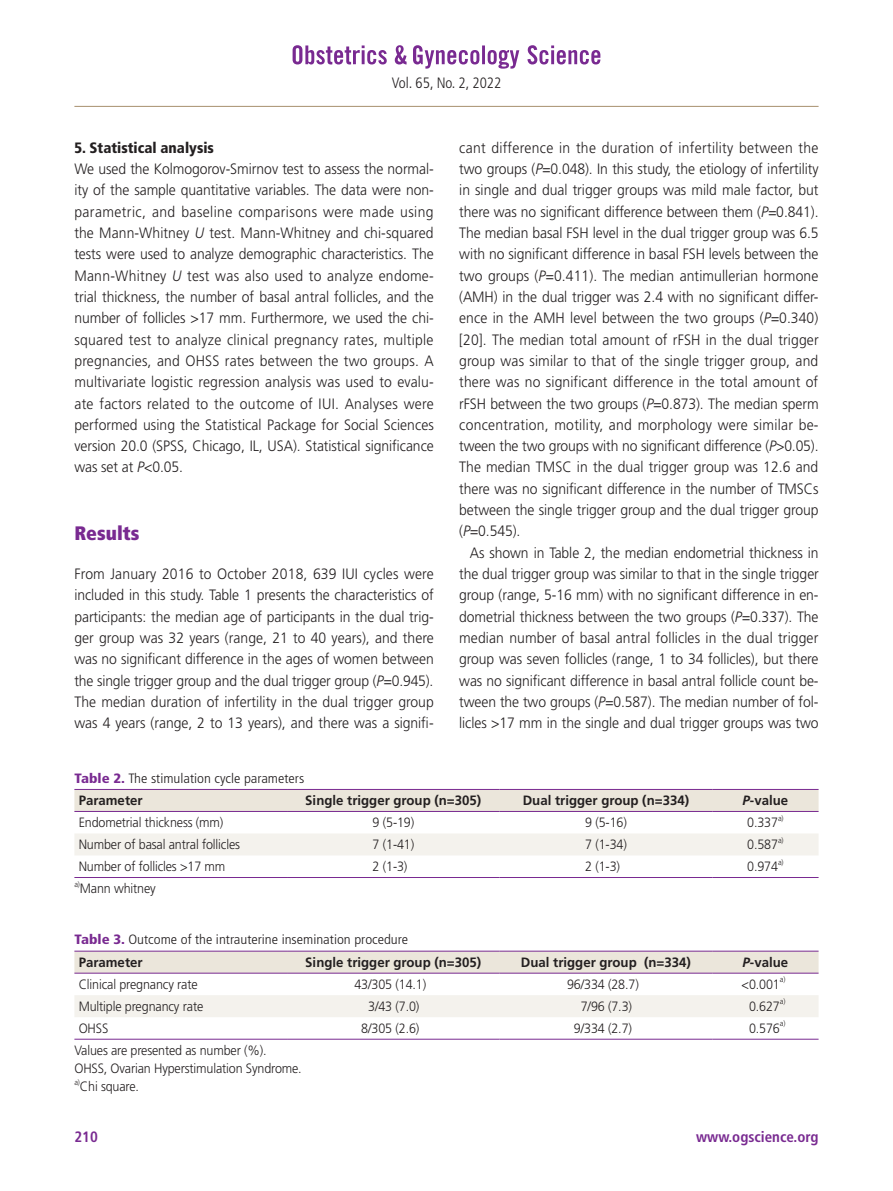
<style>
.page{position:relative;width:893px;height:1191px;background:#fff}
.page>*{position:absolute;margin:0;border:0;box-sizing:border-box;transform-origin:0 0}
.t1{font:900 condensed 19.5px "Frutiger LT Std";color:#792a91}
.t2{font:300 15px/21.3px "Frutiger LT Std";letter-spacing:-.005em;color:#231f20;text-align:justify;scale:.93 1}
.t3{font:900 condensed 15px "Frutiger LT Std";color:#231f20}
.t4{font:700 condensed 15px "Frutiger LT Std";color:#792a91}
.t5{font:300 condensed 15px "Frutiger LT Std";color:#231f20}
.t6{font:300 13.5px/18px "Frutiger LT Std";letter-spacing:-.01em;color:#231f20;scale:.93 1}
.t7{font:700 13.5px "Frutiger LT Std";color:#231f20}
.t8{font:300 condensed 13.5px/22.4px "Frutiger LT Std";color:#231f20;scale:1.1 1}
.t9{font:300 7.8px "Frutiger LT Std";color:#231f20;scale:.93 1}
.s1{font-style:italic}
.s2{font-weight:900;color:#792a91}
.s3{font-weight:700;font-stretch:normal}
</style>
<div class="page">
<hr style="left:74px;top:106px;width:745px;height:1px;background:#ad9676">
<svg style="left:527px;top:45px;width:73px;height:19px"></svg>
<svg style="left:413px;top:45px;width:106px;height:24px"></svg>
<svg style="left:293px;top:45px;width:114px;height:19px"></svg>
<div style="left:74px;top:951px;width:745px;height:21px;background:#ebe6db"></div>
<div style="left:74px;top:995px;width:745px;height:22px;background:#f4f2ed"></div>
<hr style="left:74px;top:950px;width:213px;height:1px;background:#792a91">
<hr style="left:287px;top:950px;width:213px;height:1px;background:#792a91">
<hr style="left:500px;top:950px;width:212px;height:1px;background:#792a91">
<hr style="left:712px;top:950px;width:107px;height:1px;background:#792a91">
<hr style="left:74px;top:972px;width:213px;height:1px;background:#792a91">
<hr style="left:287px;top:972px;width:213px;height:1px;background:#792a91">
<hr style="left:500px;top:972px;width:212px;height:1px;background:#792a91">
<hr style="left:712px;top:972px;width:107px;height:1px;background:#792a91">
<hr style="left:74px;top:1039px;width:213px;height:1px;background:#792a91">
<hr style="left:287px;top:1039px;width:213px;height:1px;background:#792a91">
<hr style="left:500px;top:1039px;width:212px;height:1px;background:#792a91">
<hr style="left:712px;top:1039px;width:107px;height:1px;background:#792a91">
<div style="left:74px;top:790px;width:745px;height:21px;background:#ebe6db"></div>
<div style="left:74px;top:834px;width:745px;height:21px;background:#f4f2ed"></div>
<hr style="left:74px;top:789px;width:213px;height:1px;background:#792a91">
<hr style="left:287px;top:789px;width:213px;height:1px;background:#792a91">
<hr style="left:500px;top:789px;width:212px;height:1px;background:#792a91">
<hr style="left:712px;top:789px;width:107px;height:1px;background:#792a91">
<hr style="left:74px;top:811px;width:213px;height:1px;background:#792a91">
<hr style="left:287px;top:811px;width:213px;height:1px;background:#792a91">
<hr style="left:500px;top:811px;width:212px;height:1px;background:#792a91">
<hr style="left:712px;top:811px;width:107px;height:1px;background:#792a91">
<hr style="left:74px;top:877px;width:213px;height:1px;background:#792a91">
<hr style="left:287px;top:877px;width:213px;height:1px;background:#792a91">
<hr style="left:500px;top:877px;width:212px;height:1px;background:#792a91">
<hr style="left:712px;top:877px;width:107px;height:1px;background:#792a91">
<p class="t5" style="left:392px;top:74px;width:111px">Vol. 65, No. 2, 2022</p>
<p class="t3" style="left:74px;top:139px;width:141px">5. Statistical analysis</p>
<p class="t2" style="left:74px;top:158px;width:388px">We used the Kolmogorov-Smirnov test to assess the normal&shy;ity of the sample quantitative variables. The data were non&shy;parametric, and baseline comparisons were made using the Mann-Whitney <span class="s1">U</span> test. Mann-Whitney and chi-squared tests were used to analyze demographic characteristics. The Mann-Whitney <span class="s1">U</span> test was also used to analyze endome&shy;trial thickness, the number of basal antral follicles, and the number of follicles &gt;17 mm. Furthermore, we used the chi&shy;squared test to analyze clinical pregnancy rates, multiple pregnancies, and OHSS rates between the two groups. A multivariate logistic regression analysis was used to evalu&shy;ate factors related to the outcome of IUI. Analyses were performed using the Statistical Package for Social Sciences version 20.0 (SPSS, Chicago, IL, USA). Statistical significance was set at <span class="s1">P</span>&lt;0.05.</p>
<h1 class="t1" style="left:74px;top:521px;width:66px">Results</h1>
<p class="t2" style="left:74px;top:563px;width:388px">From January 2016 to October 2018, 639 IUI cycles were included in this study. Table 1 presents the characteristics of participants: the median age of participants in the dual trig&shy;ger group was 32 years (range, 21 to 40 years), and there was no significant difference in the ages of women between the single trigger group and the dual trigger group (<span class="s1">P=</span>0.945).<br>The median duration of infertility in the dual trigger group was 4 years (range, 2 to 13 years), and there was a signifi-</p>
<p class="t2" style="left:459px;top:137px;width:388px">cant difference in the duration of infertility between the two groups (<span class="s1">P=</span>0.048). In this study, the etiology of infertility in single and dual trigger groups was mild male factor, but there was no significant difference between them (<span class="s1">P=</span>0.841).<br>The median basal FSH level in the dual trigger group was 6.5 with no significant difference in basal FSH levels between the two groups (<span class="s1">P=</span>0.411). The median antimullerian hormone (AMH) in the dual trigger was 2.4 with no significant differ&shy;ence in the AMH level between the two groups (<span class="s1">P=</span>0.340) [20]. The median total amount of rFSH in the dual trigger group was similar to that of the single trigger group, and there was no significant difference in the total amount of rFSH between the two groups (<span class="s1">P=</span>0.873). The median sperm concentration, motility, and morphology were similar be&shy;tween the two groups with no significant difference (<span class="s1">P</span>&gt;0.05).<br>The median TMSC in the dual trigger group was 12.6 and there was no significant difference in the number of TMSCs between the single trigger group and the dual trigger group (<span class="s1">P=</span>0.545).</p>
<p class="t2" style="left:459px;top:542px;width:388px;text-indent:11px">As shown in Table 2, the median endometrial thickness in the dual trigger group was similar to that in the single trigger group (range, 5-16 mm) with no significant difference in en&shy;dometrial thickness between the two groups (<span class="s1">P=</span>0.337). The median number of basal antral follicles in the dual trigger group was seven follicles (range, 1 to 34 follicles), but there was no significant difference in basal antral follicle count be&shy;tween the two groups (<span class="s1">P=</span>0.587). The median number of fol&shy;licles &gt;17 mm in the single and dual trigger groups was two</p>
<p class="t8" style="left:79px;top:767px;width:207px;text-indent:-4px"><span class="s2">Table 2.</span> The stimulation cycle parameters<br><span class="s3">Parameter</span></p>
<p class="t7" style="left:305px;top:792px;width:178px">Single trigger group (n=305)</p>
<p class="t7" style="left:523px;top:792px;width:168px">Dual trigger group (n=334)</p>
<p class="t7" style="left:743px;top:792px;width:47px"><span class="s1">P</span>-value</p>
<p class="t6" style="left:79px;top:813px;width:157px">Endometrial thickness (mm)</p>
<p class="t6" style="left:373px;top:813px;width:46px">9 (5-19)</p>
<p class="t6" style="left:585px;top:813px;width:46px">9 (5-16)</p>
<p class="t6" style="left:747px;top:813px;width:35px">0.337</p>
<p class="t9" style="left:778px;top:813px;width:8px">a)</p>
<p class="t6" style="left:79px;top:835px;width:175px">Number of basal antral follicles</p>
<p class="t6" style="left:373px;top:835px;width:46px">7 (1-41)</p>
<p class="t6" style="left:585px;top:835px;width:46px">7 (1-34)</p>
<p class="t6" style="left:747px;top:835px;width:35px">0.587</p>
<p class="t9" style="left:778px;top:835px;width:8px">a)</p>
<p class="t6" style="left:79px;top:857px;width:159px">Number of follicles &gt;17 mm</p>
<p class="t6" style="left:373px;top:857px;width:39px">2 (1-3)</p>
<p class="t6" style="left:585px;top:857px;width:39px">2 (1-3)</p>
<p class="t6" style="left:747px;top:857px;width:35px">0.974</p>
<p class="t9" style="left:778px;top:857px;width:8px">a)</p>
<p class="t9" style="left:74px;top:879px;width:8px">a)</p>
<p class="t6" style="left:80px;top:879px;width:83px">Mann whitney</p>
<p class="t8" style="left:79px;top:928px;width:301px;text-indent:-4px"><span class="s2">Table 3.</span> Outcome of the intrauterine insemination procedure<br><span class="s3">Parameter</span></p>
<p class="t7" style="left:305px;top:954px;width:178px">Single trigger group (n=305)</p>
<p class="t7" style="left:521px;top:954px;width:172px">Dual trigger group (n=334)</p>
<p class="t7" style="left:743px;top:954px;width:47px"><span class="s1">P</span>-value</p>
<p class="t6" style="left:79px;top:975px;width:130px">Clinical pregnancy rate</p>
<p class="t6" style="left:354px;top:975px;width:79px">43/305 (14.1)</p>
<p class="t6" style="left:567px;top:975px;width:79px">96/334 (28.7)</p>
<p class="t6" style="left:742px;top:975px;width:43px">&lt;0.001</p>
<p class="t9" style="left:780px;top:975px;width:8px">a)</p>
<p class="t6" style="left:79px;top:997px;width:136px">Multiple pregnancy rate</p>
<p class="t6" style="left:368px;top:997px;width:57px">3/43 (7.0)</p>
<p class="t6" style="left:581px;top:997px;width:57px">7/96 (7.3)</p>
<p class="t6" style="left:749px;top:997px;width:35px">0.627</p>
<p class="t9" style="left:780px;top:997px;width:8px">a)</p>
<p class="t6" style="left:79px;top:1019px;width:33px">OHSS</p>
<p class="t6" style="left:361px;top:1019px;width:64px">8/305 (2.6)</p>
<p class="t6" style="left:574px;top:1019px;width:64px">9/334 (2.7)</p>
<p class="t6" style="left:749px;top:1019px;width:35px">0.576</p>
<p class="t9" style="left:780px;top:1019px;width:8px">a)</p>
<p class="t6" style="left:74px;top:1041px;width:246px">Values are presented as number (%).<br>OHSS, Ovarian Hyperstimulation Syndrome.</p>
<p class="t9" style="left:74px;top:1077px;width:8px">a)</p>
<p class="t6" style="left:80px;top:1077px;width:65px">Chi square.</p>
<p class="t4" style="left:74px;top:1128px;width:25px">210</p>
<p class="t4" style="left:696px;top:1128px;width:124px">www.ogscience.org</p>
</div>
